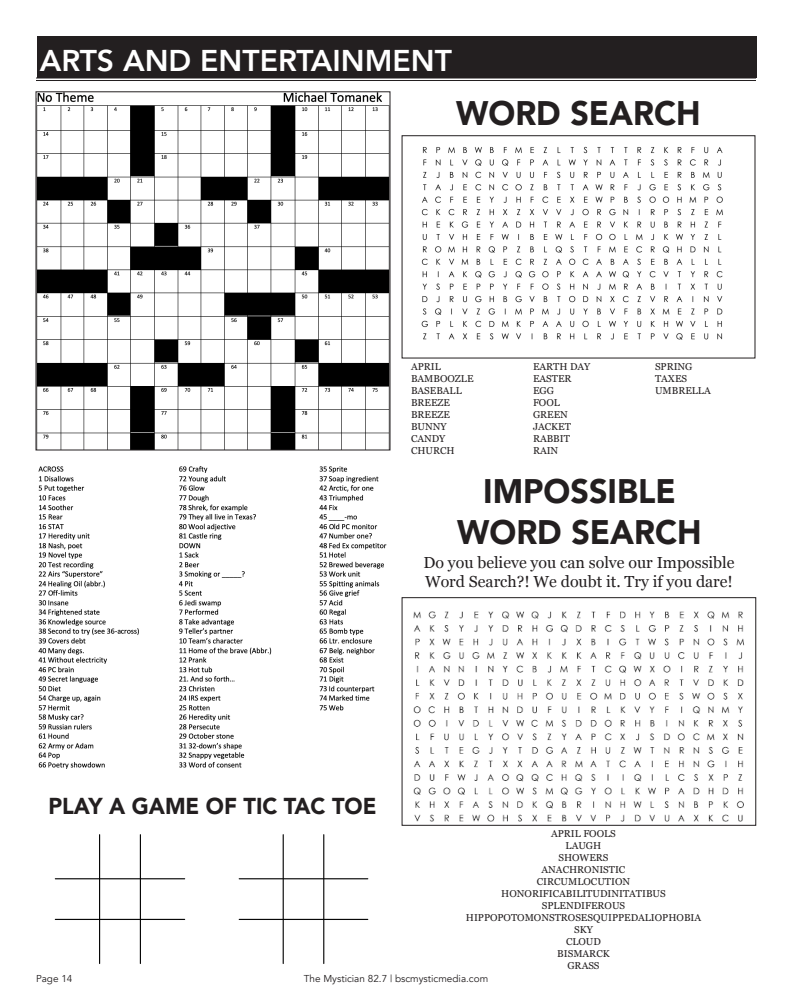
<style>
.page{position:relative;width:792px;height:1008px;background:#fff}
.page>*{position:absolute;margin:0;border:0;box-sizing:border-box;transform-origin:0 0}
.t1{font:900 34px "Avenir";color:#231f20;scale:.95 1}
.t2{font:800 30px "Avenir";color:#fff}
.t3{font:900 23px "Avenir";color:#231f20;scale:.95 1}
.t4{font:16px/19.2px "Georgia";color:#231f20}
.t5{font:10px "Georgia";color:#231f20}
.t6{font:10px "Avenir";color:#231f20}
</style>
<div class="page">
<div style="left:37px;top:36px;width:720px;height:42px;background:#231f20"></div>
<hr style="left:36px;top:78px;width:720px;height:1px;background:#231f20">
<hr style="left:36px;top:80px;width:720px;height:1px;background:#231f20">
<img style="left:421px;top:146px;width:302px;height:194px">
<img style="left:38px;top:94px;width:350px;height:354px">
<div style="left:36px;top:92px;width:354px;height:358px;border:1px solid #231f20"></div>
<img style="left:38px;top:466px;width:349px;height:303px">
<img style="left:54px;top:834px;width:132px;height:130px">
<img style="left:238px;top:834px;width:131px;height:130px">
<img style="left:413px;top:611px;width:331px;height:211px">
<p class="t2" style="left:40px;top:37px;width:414px">ARTS AND ENTERTAINMENT</p>
<p class="t1" style="left:456px;top:84px;width:259px">WORD SEARCH</p>
<p class="t5" style="left:411px;top:360px;width:31px">APRIL</p>
<p class="t5" style="left:411px;top:372px;width:64px">BAMBOOZLE</p>
<p class="t5" style="left:411px;top:384px;width:52px">BASEBALL</p>
<p class="t5" style="left:411px;top:396px;width:41px">BREEZE</p>
<p class="t5" style="left:411px;top:408px;width:41px">BREEZE</p>
<p class="t5" style="left:411px;top:420px;width:37px">BUNNY</p>
<p class="t5" style="left:411px;top:432px;width:36px">CANDY</p>
<p class="t5" style="left:411px;top:444px;width:45px">CHURCH</p>
<p class="t5" style="left:533px;top:360px;width:59px">EARTH DAY</p>
<p class="t5" style="left:533px;top:372px;width:40px">EASTER</p>
<p class="t5" style="left:533px;top:384px;width:23px">EGG</p>
<p class="t5" style="left:533px;top:396px;width:28px">FOOL</p>
<p class="t5" style="left:533px;top:408px;width:36px">GREEN</p>
<p class="t5" style="left:533px;top:420px;width:39px">JACKET</p>
<p class="t5" style="left:533px;top:432px;width:38px">RABBIT</p>
<p class="t5" style="left:533px;top:444px;width:27px">RAIN</p>
<p class="t5" style="left:655px;top:360px;width:39px">SPRING</p>
<p class="t5" style="left:655px;top:372px;width:34px">TAXES</p>
<p class="t5" style="left:655px;top:384px;width:57px">UMBRELLA</p>
<p class="t1" style="left:483px;top:462px;width:204px">IMPOSSIBLE</p>
<p class="t1" style="left:457px;top:503px;width:259px">WORD SEARCH</p>
<p class="t4" style="left:423px;top:552px;width:313px">Do you believe you can solve our Impossible<br>Word Search?! We doubt it. Try if you dare!</p>
<p class="t3" style="left:48px;top:786px;width:347px">PLAY A GAME OF TIC TAC TOE</p>
<p class="t5" style="left:551px;top:826px;width:66px">APRIL FOOLS</p>
<p class="t5" style="left:566px;top:838px;width:37px">LAUGH</p>
<p class="t5" style="left:558px;top:850px;width:52px">SHOWERS</p>
<p class="t5" style="left:542px;top:862px;width:85px">ANACHRONISTIC</p>
<p class="t5" style="left:537px;top:874px;width:95px">CIRCUMLOCUTION</p>
<p class="t5" style="left:501px;top:886px;width:166px">HONORIFICABILITUDINITATIBUS</p>
<p class="t5" style="left:542px;top:898px;width:85px">SPLENDIFEROUS</p>
<p class="t5" style="left:466px;top:910px;width:237px">HIPPOPOTOMONSTROSESQUIPPEDALIOPHOBIA</p>
<p class="t5" style="left:574px;top:922px;width:20px">SKY</p>
<p class="t5" style="left:566px;top:934px;width:36px">CLOUD</p>
<p class="t5" style="left:557px;top:946px;width:54px">BISMARCK</p>
<p class="t5" style="left:567px;top:958px;width:34px">GRASS</p>
<p class="t6" style="left:36px;top:973px;width:38px">Page 14</p>
<p class="t6" style="left:304px;top:973px;width:186px">The Mystician 82.7 | bscmysticmedia.com</p>
</div>
